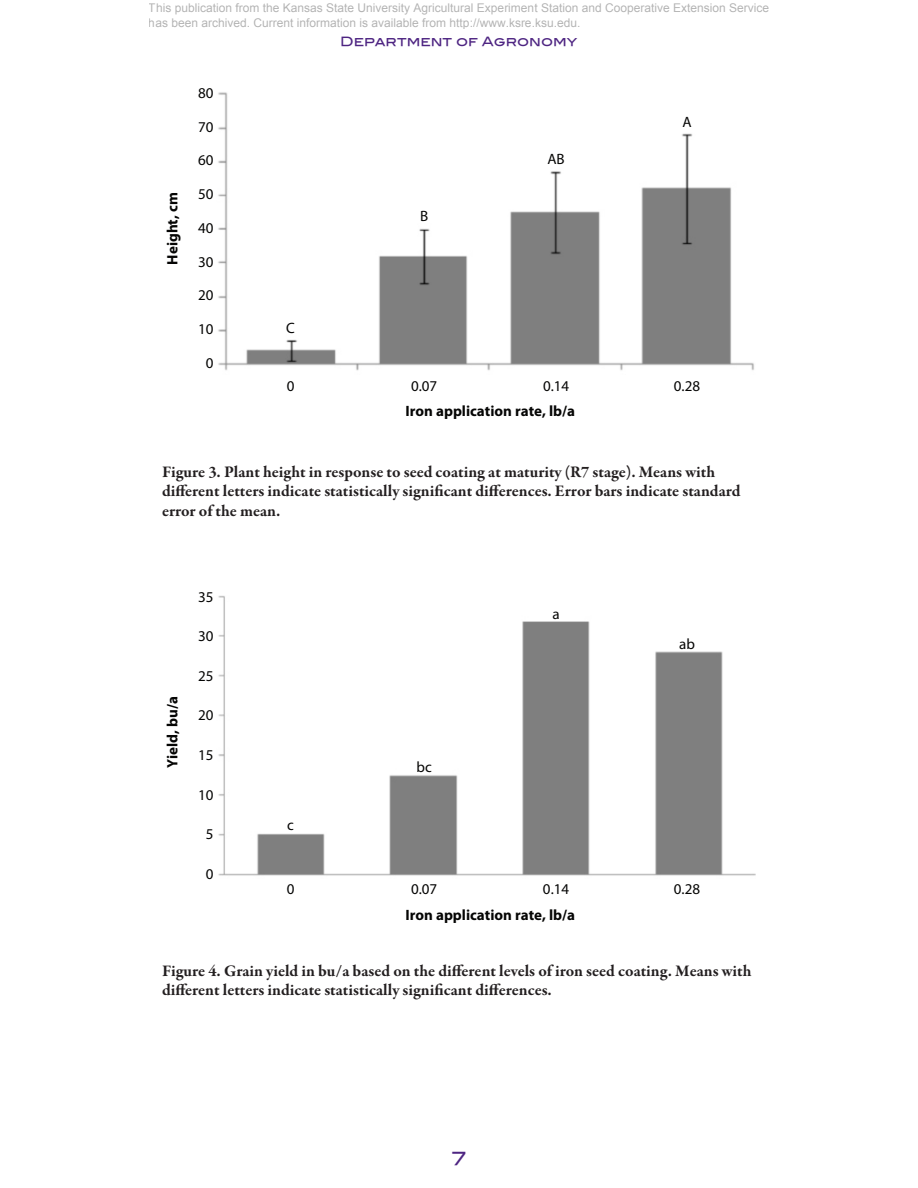
<style>
.page{position:relative;width:918px;height:1188px;background:#fff}
.page>*{position:absolute;margin:0;border:0;box-sizing:border-box;transform-origin:0 0}
.t1{font:18px "Blair Md ITCTT Medium";color:#4e2582}
.Table_Header{font:700 16.5px/19.8px "Garamond Premr Pro";color:#231f20}
.t2{font:15px "Myriad Pro";color:#050504}
.t3{font:700 15px "Myriad Pro";color:#050504}
.t4{font:12.75px "Blair Md ITCTT Medium";color:#4e2582}
.t5{font:12px/14.4px "Arial";color:rgb(0 0 0/.3)}
</style>
<div class="page">
<img style="left:218px;top:92px;width:536px;height:279px">
<img style="left:218px;top:595px;width:538px;height:281px">
<p class="t5" style="left:149px;top:1px;width:622px">This publication from the Kansas State University Agricultural Experiment Station and Cooperative Extension Service has been archived. Current information is available from http://www.ksre.ksu.edu.</p>
<p class="t3" style="left:163px;top:265px;width:74px;rotate:-90deg">Height, cm</p>
<p class="t2" style="left:198px;top:84px;width:17px">80</p>
<p class="t2" style="left:198px;top:117px;width:17px">70</p>
<p class="t2" style="left:198px;top:151px;width:17px">60</p>
<p class="t2" style="left:198px;top:185px;width:17px">50</p>
<p class="t2" style="left:198px;top:219px;width:17px">40</p>
<p class="t2" style="left:198px;top:252px;width:17px">30</p>
<p class="t2" style="left:198px;top:286px;width:17px">20</p>
<p class="t2" style="left:198px;top:320px;width:17px">10</p>
<p class="t2" style="left:206px;top:354px;width:9px">0</p>
<p class="t4" style="left:340px;top:31px;width:239px">Department of Agronomy</p>
<p class="t2" style="left:286px;top:318px;width:10px">C</p>
<p class="t2" style="left:420px;top:207px;width:10px">B</p>
<p class="t2" style="left:547px;top:150px;width:19px">AB</p>
<p class="t2" style="left:287px;top:376px;width:9px">0</p>
<p class="t2" style="left:411px;top:376px;width:28px">0.07</p>
<p class="t2" style="left:543px;top:376px;width:28px">0.14</p>
<p class="t3" style="left:406px;top:401px;width:171px">Iron application rate, lb/a</p>
<p class="t2" style="left:682px;top:112px;width:11px">A</p>
<p class="t2" style="left:674px;top:376px;width:28px">0.28</p>
<p class="Table_Header" style="left:162px;top:462px;width:580px">Figure 3. Plant height in response to seed coating at maturity (R7 stage). Means with different letters indicate statistically significant differences. Error bars indicate standard error of the mean.</p>
<p class="t3" style="left:163px;top:768px;width:73px;rotate:-90deg">Yield, bu/a</p>
<p class="t2" style="left:198px;top:587px;width:17px">35</p>
<p class="t2" style="left:198px;top:627px;width:17px">30</p>
<p class="t2" style="left:198px;top:667px;width:17px">25</p>
<p class="t2" style="left:198px;top:706px;width:17px">20</p>
<p class="t2" style="left:198px;top:746px;width:17px">15</p>
<p class="t2" style="left:198px;top:785px;width:17px">10</p>
<p class="t2" style="left:206px;top:825px;width:9px">5</p>
<p class="t2" style="left:206px;top:865px;width:9px">0</p>
<p class="t2" style="left:287px;top:816px;width:8px">c</p>
<p class="t2" style="left:417px;top:757px;width:17px">bc</p>
<p class="t2" style="left:552px;top:604px;width:9px">a</p>
<p class="t2" style="left:287px;top:880px;width:9px">0</p>
<p class="t2" style="left:411px;top:880px;width:28px">0.07</p>
<p class="t2" style="left:543px;top:880px;width:28px">0.14</p>
<p class="t3" style="left:406px;top:905px;width:171px">Iron application rate, lb/a</p>
<p class="t2" style="left:679px;top:635px;width:17px">ab</p>
<p class="t2" style="left:674px;top:880px;width:28px">0.28</p>
<p class="Table_Header" style="left:162px;top:961px;width:591px">Figure 4. Grain yield in bu/a based on the different levels of iron seed coating. Means with different letters indicate statistically significant differences.</p>
<p class="t1" style="left:452px;top:1144px;width:15px">7</p>
</div>
